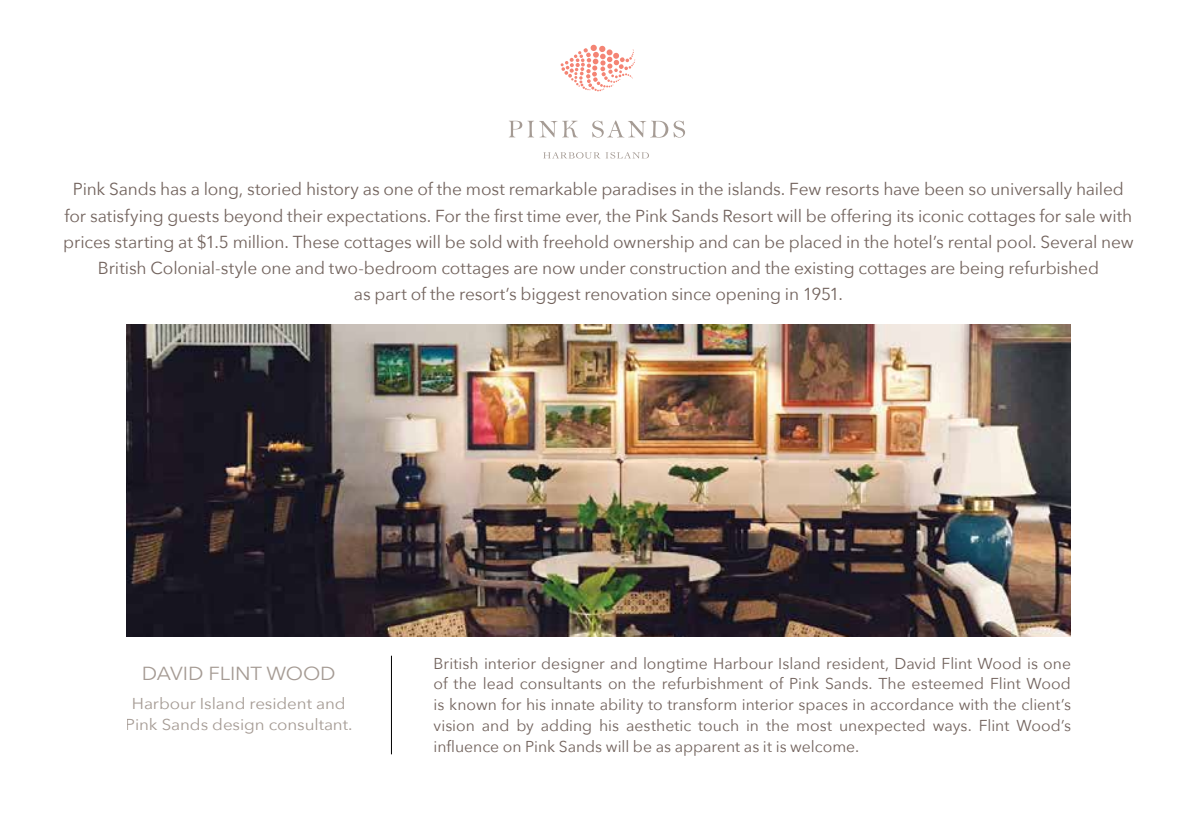
<style>
.page{position:relative;width:1197px;height:819px;background:#fff}
.page>*{position:absolute;margin:0;border:0;box-sizing:border-box;transform-origin:0 0}
.t1{font:18.9px "Avenir Next";letter-spacing:-.005em;color:#a59b94;scale:1.08 1}
.t2{font:17.32px/26.2px "Avenir Next";letter-spacing:-.01em;color:#72635d;text-align:center}
.t3{font:15.75px/21px "Avenir Next";color:#72635d;text-align:justify}
.t4{font:15.75px/21px "Avenir Next";letter-spacing:-.005em;color:#a59b94;text-align:center;scale:1.08 1}
</style>
<div class="page">
<img style="left:126px;top:324px;width:945px;height:312px">
<hr style="left:391px;top:656px;width:1px;height:98px;background:#000">
<svg style="left:543px;top:152px;width:106px;height:7px"></svg>
<svg style="left:509px;top:121px;width:69px;height:16px"></svg>
<svg style="left:592px;top:121px;width:76px;height:17px"></svg>
<svg style="left:674px;top:121px;width:11px;height:17px"></svg>
<div style="left:590px;top:45px;width:7px;height:6px;background:#f48474;border-radius:50%"></div>
<div style="left:599px;top:46px;width:7px;height:6px;background:#f48474;border-radius:50%"></div>
<svg style="left:561px;top:48px;width:75px;height:43px"></svg>
<p class="t2" style="left:63px;top:175px;width:1072px">Pink Sands has a long, storied history as one of the most remarkable paradises in the islands. Few resorts have been so universally hailed for satisfying guests beyond their expectations. For the first time ever, the Pink Sands Resort will be offering its iconic cottages for sale with prices starting at $1.5 million. These cottages will be sold with freehold ownership and can be placed in the hotel’s rental pool. Several new British Colonial-style one and two-bedroom cottages are now under construction and the existing cottages are being refurbished<br>as part of the resort’s biggest renovation since opening in 1951.</p>
<p class="t1" style="left:142px;top:658px;width:181px">DAVID FLINT WOOD</p>
<p class="t4" style="left:126px;top:692px;width:212px">Harbour Island resident and<br>Pink Sands design consultant.</p>
<p class="t3" style="left:434px;top:652px;width:639px">British interior designer and longtime Harbour Island resident, David Flint Wood is one of the lead consultants on the refurbishment of Pink Sands. The esteemed Flint Wood is known for his innate ability to transform interior spaces in accordance with the client’s vision and by adding his aesthetic touch in the most unexpected ways. Flint Wood’s influence on Pink Sands will be as apparent as it is welcome.</p>
</div>
